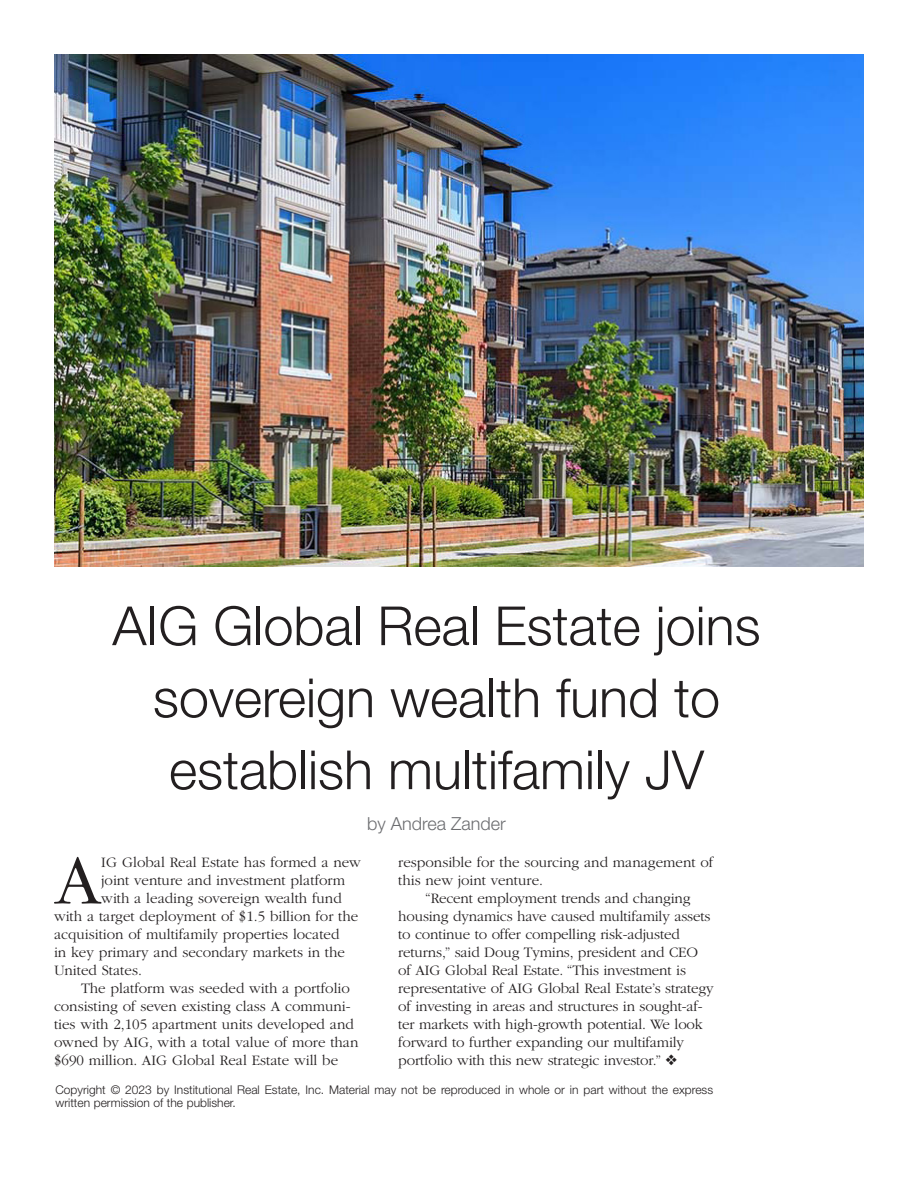
<style>
.page{position:relative;width:918px;height:1188px;background:#fff}
.page>*{position:absolute;margin:0;border:0;box-sizing:border-box;transform-origin:0 0}
.t1{font:300 72.75px "ITC Garamond Std";color:#231f20}
.Story_Headline{font:300 54px/72px "Helvetica Neue LT Std";color:#231f20;text-align:center}
.Story_Byline{font:300 18px "Helvetica Neue LT Std";color:#6c6d70}
.t2{font:300 15px/18px "ITC Garamond Std";color:#231f20}
.Interview_Text{font:300 12px/13.5px "Helvetica Neue LT Std";color:#231f20}
</style>
<div class="page">
<img style="left:54px;top:54px;width:810px;height:512px">
<p class="Story_Headline" style="left:112px;top:589px;width:650px">AIG Global Real Estate joins sovereign wealth fund to establish multifamily JV</p>
<p class="Story_Byline" style="left:367px;top:812px;width:140px">by Andrea Zander</p>
<p class="t1" style="left:55px;top:841px;width:48px">A</p>
<p class="t2" style="left:101px;top:854px;width:261px">IG Global Real Estate has formed a new</p>
<p class="t2" style="left:101px;top:872px;width:245px">joint venture and investment platform</p>
<p class="t2" style="left:101px;top:890px;width:242px">with a leading sovereign wealth fund</p>
<p class="t2" style="left:54px;top:908px;width:306px">with a target deployment of $1.5 billion for the</p>
<p class="t2" style="left:54px;top:926px;width:287px">acquisition of multifamily properties located</p>
<p class="t2" style="left:54px;top:944px;width:293px">in key primary and secondary markets in the</p>
<p class="t2" style="left:54px;top:962px;width:89px">United States.</p>
<p class="t2" style="left:54px;top:980px;width:306px;text-indent:27px">The platform was seeded with a portfolio consisting of seven existing class A communi&shy;ties with 2,105 apartment units developed and owned by AIG, with a total value of more than $690 million. AIG Global Real Estate will be</p>
<p class="t2" style="left:398px;top:854px;width:317px">responsible for the sourcing and management of this new joint venture.</p>
<p class="t2" style="left:398px;top:890px;width:317px;text-indent:27px">“Recent employment trends and changing housing dynamics have caused multifamily assets to continue to offer compelling risk-adjusted returns,” said Doug Tymins, president and CEO of AIG Global Real Estate. “This investment is representative of AIG Global Real Estate’s strategy of investing in areas and structures in sought-af&shy;ter markets with high-growth potential. We look forward to further expanding our multifamily portfolio with this new strategic investor.” ❖</p>
<p class="Interview_Text" style="left:56px;top:1082px;width:659px">Copyright © 2023 by Institutional Real Estate, Inc. Material may not be reproduced in whole or in part without the express written permission of the publisher.</p>
</div>
